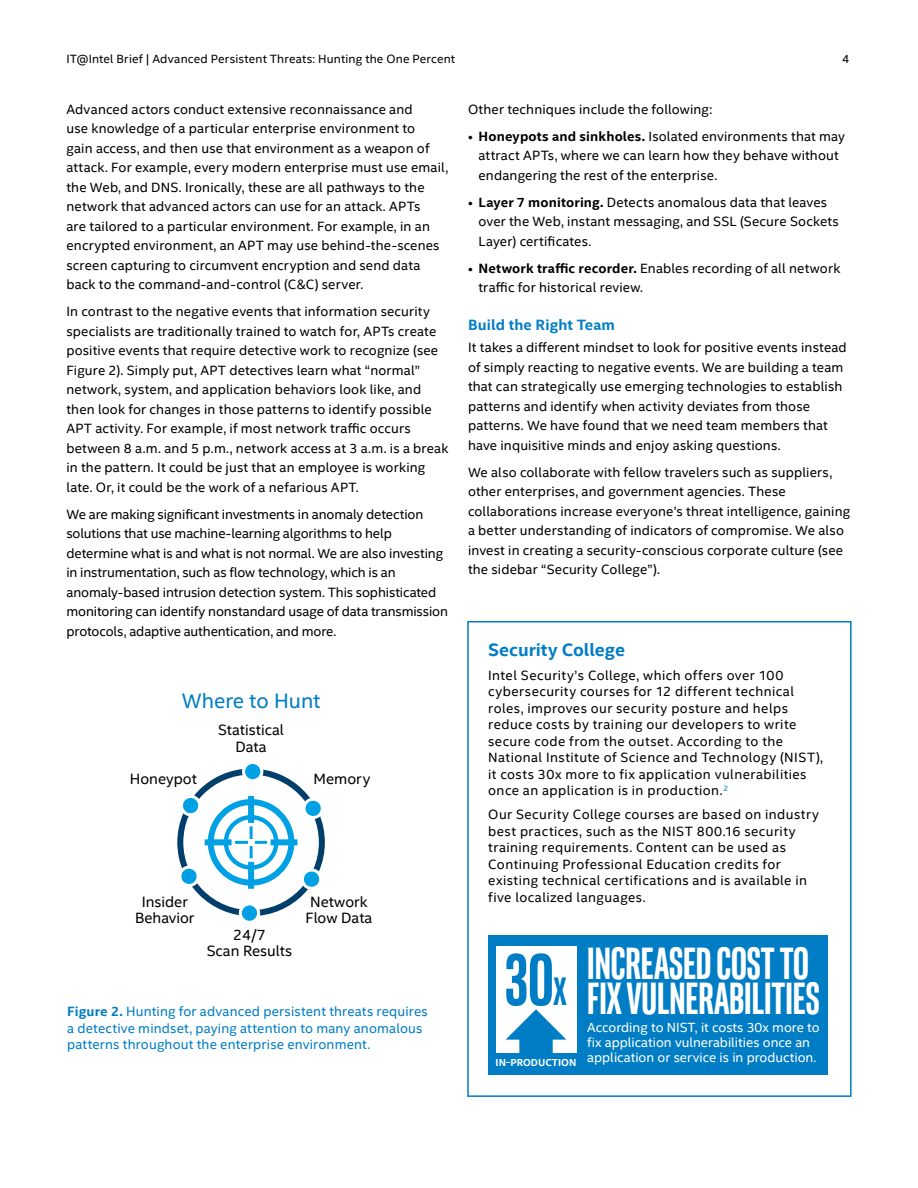
<style>
.page{position:relative;width:918px;height:1188px;background:#fff}
.page>*{position:absolute;margin:0;border:0;box-sizing:border-box;transform-origin:0 0}
.t1{font:700 74.25px "Intel Clear Pro";color:#007dc5}
.t2{font:700 45.6px/35.1px "Intel Clear Pro";color:#fff}
.t3{font:21px "Intel Clear";color:#007dc5}
.t4{font:700 18px "Intel Clear";letter-spacing:-.005em;color:#007dc5}
.t5{font:15px/16.5px "Intel Clear";color:#000;text-align:center}
.t6{font:700 15px "Intel Clear";letter-spacing:.005em;color:#007dc5}
.t7{font:13.5px/19.5px "Intel Clear";letter-spacing:.015em;color:#000}
.t8{font:13.5px/19.5px "Intel Clear";letter-spacing:-.01em;color:#000}
.t9{font:13.5px/16.5px "Intel Clear";letter-spacing:.01em;color:#007dc5}
.t10{font:13.35px/14.7px "Intel Clear";color:#fff}
.t11{font:12px "Intel Clear";letter-spacing:.015em;color:#000}
.t12{font:700 10.2px "Intel Clear";color:#fff}
.s1{font-weight:700}
.s2{font-size:40.05px}
</style>
<div class="page">
<div style="left:488px;top:936px;width:340px;height:139px;background:#007dc5"></div>
<div style="left:496px;top:946px;width:80px;height:107px;background:#fff"></div>
<div style="left:519px;top:1036px;width:34px;height:17px;background:#007dc5"></div>
<svg style="left:506px;top:1009px;width:60px;height:31px"></svg>
<div style="left:467px;top:621px;width:385px;height:476px;border:2px solid #007dc5"></div>
<div style="left:177px;top:769px;width:148px;height:147px;border:6px solid #003e6b;border-radius:50%"></div>
<svg style="left:180px;top:794px;width:24px;height:26px"></svg>
<svg style="left:297px;top:867px;width:24px;height:27px"></svg>
<svg style="left:180px;top:863px;width:22px;height:26px"></svg>
<svg style="left:303px;top:795px;width:19px;height:26px"></svg>
<div style="left:240px;top:904px;width:19px;height:18px;background:#00a1e4;border-radius:50%"></div>
<div style="left:239px;top:902px;width:21px;height:22px;border:3px solid #fff;border-radius:50%"></div>
<div style="left:243px;top:762px;width:19px;height:19px;background:#00a1e4;border-radius:50%"></div>
<div style="left:242px;top:761px;width:21px;height:21px;border:3px solid #fff;border-radius:50%"></div>
<svg style="left:211px;top:802px;width:80px;height:81px"></svg>
<div style="left:208px;top:799px;width:86px;height:87px;border:6px solid #00a1e4;border-radius:50%"></div>
<div style="left:227px;top:818px;width:48px;height:49px;background:#fff;border-radius:50%"></div>
<div style="left:224px;top:815px;width:54px;height:55px;border:6px solid #00a1e4;border-radius:50%"></div>
<hr style="left:235px;top:841px;width:32px;height:3px;background:#00a1e4">
<hr style="left:250px;top:826px;width:3px;height:32px;background:#00a1e4">
<div style="left:228px;top:819px;width:46px;height:46px;border:6px solid #fff;border-radius:50%"></div>
<svg style="left:248px;top:839px;width:6px;height:6px"></svg>
<div style="left:248px;top:796px;width:6px;height:27px;background:#00a1e4"></div>
<div style="left:248px;top:862px;width:6px;height:27px;background:#00a1e4"></div>
<div style="left:205px;top:839px;width:27px;height:6px;background:#00a1e4"></div>
<div style="left:271px;top:839px;width:27px;height:6px;background:#00a1e4"></div>
<p class="t11" style="left:66px;top:52px;width:390px">IT@Intel Brief | Advanced Persistent Threats: Hunting the One Percent</p>
<p class="t11" style="left:842px;top:52px;width:9px">4</p>
<p class="t7" style="left:66px;top:100px;width:383px">Advanced actors conduct extensive reconnaissance and<br>use knowledge of a particular enterprise environment to<br>gain access, and then use that environment as a weapon of attack. For example, every modern enterprise must use email, the Web, and DNS. Ironically, these are all pathways to the network that advanced actors can use for an attack. APTs<br>are tailored to a particular environment. For example, in an encrypted environment, an APT may use behind-the-scenes screen capturing to circumvent encryption and send data back to the command-and-control (C&amp;C) server.</p>
<p class="t7" style="left:66px;top:302px;width:384px">In contrast to the negative events that information security specialists are traditionally trained to watch for, APTs create positive events that require detective work to recognize (see Figure 2). Simply put, APT detectives learn what “normal” network, system, and application behaviors look like, and then look for changes in those patterns to identify possible APT activity. For example, if most network traffic occurs between 8 a.m. and 5 p.m., network access at 3 a.m. is a break in the pattern. It could be just that an employee is working late. Or, it could be the work of a nefarious APT.</p>
<p class="t8" style="left:66px;top:505px;width:383px">We are making significant investments in anomaly detection solutions that use machine-learning algorithms to help determine what is and what is not normal. We are also investing in instrumentation, such as flow technology, which is an anomaly-based intrusion detection system. This sophisticated monitoring can identify nonstandard usage of data transmission protocols, adaptive authentication, and more.</p>
<p class="t7" style="left:468px;top:99px;width:246px">Other techniques include the following:</p>
<p class="t7" style="left:479px;top:126px;width:368px;text-indent:-11px">• <span class="s1">Honeypots and sinkholes.</span> Isolated environments that may attract APTs, where we can learn how they behave without endangering the rest of the enterprise.</p>
<p class="t7" style="left:479px;top:192px;width:362px;text-indent:-11px">• <span class="s1">Layer 7 monitoring.</span> Detects anomalous data that leaves over the Web, instant messaging, and SSL (Secure Sockets<br>Layer) certificates.</p>
<p class="t7" style="left:479px;top:258px;width:363px;text-indent:-11px">• <span class="s1">Network traffic recorder.</span> Enables recording of all network traffic for historical review.</p>
<p class="t6" style="left:468px;top:315px;width:149px">Build the Right Team</p>
<p class="t7" style="left:468px;top:338px;width:380px">It takes a different mindset to look for positive events instead of simply reacting to negative events. We are building a team that can strategically use emerging technologies to establish patterns and identify when activity deviates from those patterns. We have found that we need team members that have inquisitive minds and enjoy asking questions.</p>
<p class="t7" style="left:468px;top:463px;width:384px">We also collaborate with fellow travelers such as suppliers, other enterprises, and government agencies. These collaborations increase everyone’s threat intelligence, gaining a better understanding of indicators of compromise. We also invest in creating a security-conscious corporate culture (see the sidebar “Security College”).</p>
<h3 class="t3" style="left:182px;top:688px;width:140px">Where to Hunt</h3>
<p class="t5" style="left:130px;top:771px;width:69px">Honeypot</p>
<p class="t5" style="left:218px;top:722px;width:67px">Statistical<br>Data</p>
<p class="t5" style="left:314px;top:771px;width:58px">Memory</p>
<p class="t5" style="left:135px;top:893px;width:61px">Insider<br>Behavior</p>
<p class="t5" style="left:306px;top:893px;width:68px">Network<br>Flow Data</p>
<p class="t5" style="left:207px;top:926px;width:87px">24/7<br>Scan Results</p>
<p class="t9" style="left:67px;top:1003px;width:362px"><span class="s1">Figure 2.</span> Hunting for advanced persistent threats requires a detective mindset, paying attention to many anomalous patterns throughout the enterprise environment.</p>
<h3 class="t4" style="left:488px;top:639px;width:138px">Security College</h3>
<p class="t7" style="left:488px;top:667px;width:336px;line-height:16.5px">Intel Security’s College, which offers over 100 cybersecurity courses for 12 different technical roles, improves our security posture and helps reduce costs by training our developers to write secure code from the outset. According to the National Institute of Science and Technology (NIST), it costs 30x more to fix application vulnerabilities once an application is in production.<sup>2</sup></p>
<p class="t7" style="left:488px;top:807px;width:332px;line-height:16.5px">Our Security College courses are based on industry best practices, such as the NIST 800.16 security training requirements. Content can be used as Continuing Professional Education credits for existing technical certifications and is available in five localized languages.</p>
<h1 class="t1" style="left:505px;top:933px;width:63px">30<span class="s2">X</span></h1>
<p class="t12" style="left:496px;top:1056px;width:82px">IN-PRODUCTION</p>
<h2 class="t2" style="left:587px;top:945px;width:234px">INCREASED COST TO<br>FIX VULNERABILITIES</h2>
<p class="t10" style="left:587px;top:1021px;width:234px">According to NIST, it costs 30x more to fix application vulnerabilities once an application or service is in production.</p>
</div>
